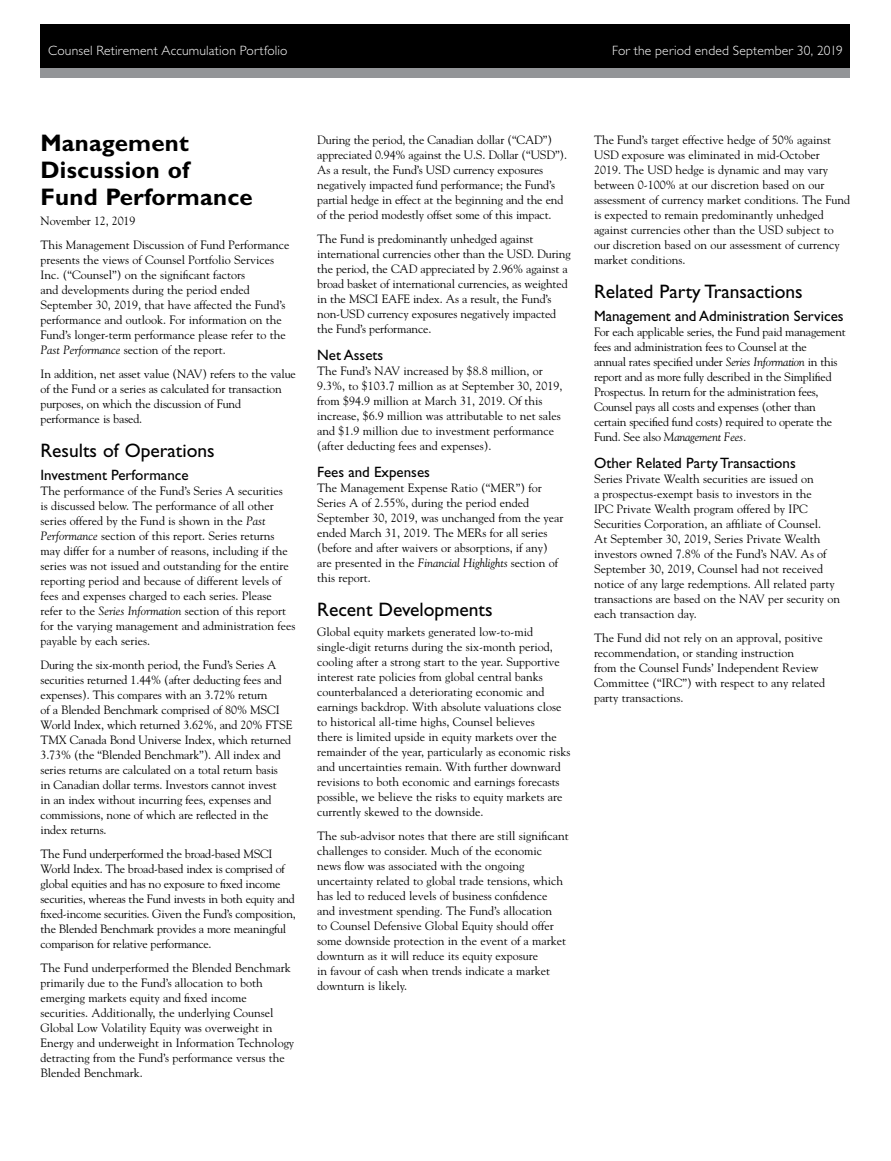
<style>
.page{position:relative;width:891px;height:1161px;background:#fff}
.page>*{position:absolute;margin:0;border:0;box-sizing:border-box;transform-origin:0 0}
.Head_with_date{font:700 24px/27px "Gill Sans Std";letter-spacing:.01em;color:#000}
.Subhead_Bold{font:19.5px "Gill Sans Std";color:#000}
._2nd_Subhead{font:15px "Gill Sans Std";color:#000}
.SCOTT_Master_Page_he{font:300 13.5px "Gill Sans Std";letter-spacing:.015em;color:#fff}
.Body_Copy{font:12px/15px "Goudy Std";color:#000}
.Body_Copy-2{font:12px/15px "Goudy Std";letter-spacing:-.02em;color:#000}
.s1{font-style:italic}
</style>
<div class="page">
<div style="left:40px;top:24px;width:810px;height:52px;background:#000"></div>
<div style="left:40px;top:68px;width:810px;height:10px;background:#939598"></div>
<p class="SCOTT_Master_Page_he" style="left:48px;top:43px;width:241px">Counsel Retirement Accumulation Portfolio</p>
<p class="SCOTT_Master_Page_he" style="left:612px;top:43px;width:232px">For the period ended September 30, 2019</p>
<p class="Head_with_date" style="left:40px;top:130px;width:214px">Management<br>Discussion of<br>Fund Performance</p>
<p class="Body_Copy" style="left:40px;top:213px;width:97px">November 12, 2019</p>
<p class="Body_Copy" style="left:40px;top:237px;width:251px">This Management Discussion of Fund Performance presents the views of Counsel Portfolio Services Inc. (“Counsel”) on the significant factors<br>and developments during the period ended September 30, 2019, that have affected the Fund’s performance and outlook. For information on the Fund’s longer-term performance please refer to the <span class="s1">Past Performance</span> section of the report.</p>
<p class="Body_Copy" style="left:40px;top:366px;width:257px">In addition, net asset value (NAV) refers to the value of the Fund or a series as calculated for transaction purposes, on which the discussion of Fund performance is based.</p>
<p class="Subhead_Bold" style="left:40px;top:439px;width:176px">Results of Operations</p>
<p class="_2nd_Subhead" style="left:40px;top:466px;width:150px">Investment Performance</p>
<p class="Body_Copy" style="left:40px;top:483px;width:257px">The performance of the Fund’s Series A securities<br>is discussed below. The performance of all other series offered by the Fund is shown in the <span class="s1">Past Performance</span> section of this report. Series returns may differ for a number of reasons, including if the series was not issued and outstanding for the entire reporting period and because of different levels of fees and expenses charged to each series. Please refer to the <span class="s1">Series Information</span> section of this report for the varying management and administration fees payable by each series.</p>
<p class="Body_Copy" style="left:40px;top:657px;width:253px">During the six-month period, the Fund’s Series A securities returned 1.44% (after deducting fees and expenses). This compares with an 3.72% return<br>of a Blended Benchmark comprised of 80% MSCI World Index, which returned 3.62%, and 20% FTSE TMX Canada Bond Universe Index, which returned 3.73% (the “Blended Benchmark”). All index and series returns are calculated on a total return basis<br>in Canadian dollar terms. Investors cannot invest<br>in an index without incurring fees, expenses and commissions, none of which are reflected in the index returns.</p>
<p class="Body_Copy-2" style="left:40px;top:846px;width:257px">The Fund underperformed the broad-based MSCI World Index. The broad-based index is comprised of global equities and has no exposure to fixed income securities, whereas the Fund invests in both equity and fixed-income securities. Given the Fund’s composition, the Blended Benchmark provides a more meaningful comparison for relative performance.</p>
<p class="Body_Copy" style="left:40px;top:960px;width:255px">The Fund underperformed the Blended Benchmark primarily due to the Fund’s allocation to both emerging markets equity and fixed income securities. Additionally, the underlying Counsel Global Low Volatility Equity was overweight in Energy and underweight in Information Technology detracting from the Fund’s performance versus the Blended Benchmark.</p>
<p class="Body_Copy" style="left:317px;top:132px;width:251px">During the period, the Canadian dollar (“CAD”) appreciated 0.94% against the U.S. Dollar (“USD”).<br>As a result, the Fund’s USD currency exposures negatively impacted fund performance; the Fund’s partial hedge in effect at the beginning and the end of the period modestly offset some of this impact.</p>
<p class="Body_Copy" style="left:317px;top:231px;width:255px">The Fund is predominantly unhedged against international currencies other than the USD. During the period, the CAD appreciated by 2.96% against a broad basket of international currencies, as weighted in the MSCI EAFE index. As a result, the Fund’s non-USD currency exposures negatively impacted the Fund’s performance.</p>
<p class="_2nd_Subhead" style="left:317px;top:346px;width:68px">Net Assets</p>
<p class="Body_Copy" style="left:317px;top:363px;width:247px">The Fund’s NAV increased by $8.8 million, or 9.3%, to $103.7 million as at September 30, 2019, from $94.9 million at March 31, 2019. Of this increase, $6.9 million was attributable to net sales and $1.9 million due to investment performance (after deducting fees and expenses).</p>
<p class="_2nd_Subhead" style="left:317px;top:463px;width:114px">Fees and Expenses</p>
<p class="Body_Copy" style="left:317px;top:480px;width:248px">The Management Expense Ratio (“MER”) for Series A of 2.55%, during the period ended September 30, 2019, was unchanged from the year ended March 31, 2019. The MERs for all series (before and after waivers or absorptions, if any) are presented in the <span class="s1">Financial Highlights</span> section of this report.</p>
<p class="Subhead_Bold" style="left:317px;top:599px;width:177px">Recent Developments</p>
<p class="Body_Copy" style="left:317px;top:624px;width:255px">Global equity markets generated low-to-mid single-digit returns during the six-month period, cooling after a strong start to the year. Supportive interest rate policies from global central banks counterbalanced a deteriorating economic and earnings backdrop. With absolute valuations close to historical all-time highs, Counsel believes<br>there is limited upside in equity markets over the remainder of the year, particularly as economic risks and uncertainties remain. With further downward revisions to both economic and earnings forecasts possible, we believe the risks to equity markets are currently skewed to the downside.</p>
<p class="Body_Copy" style="left:317px;top:828px;width:253px">The sub-advisor notes that there are still significant challenges to consider. Much of the economic news flow was associated with the ongoing uncertainty related to global trade tensions, which has led to reduced levels of business confidence<br>and investment spending. The Fund’s allocation<br>to Counsel Defensive Global Equity should offer some downside protection in the event of a market downturn as it will reduce its equity exposure<br>in favour of cash when trends indicate a market downturn is likely.</p>
<p class="Body_Copy" style="left:594px;top:132px;width:258px">The Fund’s target effective hedge of 50% against USD exposure was eliminated in mid-October<br>2019. The USD hedge is dynamic and may vary between 0-100% at our discretion based on our assessment of currency market conditions. The Fund is expected to remain predominantly unhedged against currencies other than the USD subject to our discretion based on our assessment of currency market conditions.</p>
<p class="Subhead_Bold" style="left:594px;top:281px;width:210px">Related Party Transactions</p>
<p class="_2nd_Subhead" style="left:594px;top:307px;width:251px">Management and Administration Services</p>
<p class="Body_Copy-2" style="left:594px;top:324px;width:253px">For each applicable series, the Fund paid management fees and administration fees to Counsel at the<br>annual rates specified under <span class="s1">Series Information</span> in this report and as more fully described in the Simplified Prospectus. In return for the administration fees, Counsel pays all costs and expenses (other than certain specified fund costs) required to operate the Fund. See also <span class="s1">Management Fees.</span></p>
<p class="_2nd_Subhead" style="left:594px;top:454px;width:203px">Other Related Party Transactions</p>
<p class="Body_Copy" style="left:594px;top:471px;width:248px">Series Private Wealth securities are issued on<br>a prospectus-exempt basis to investors in the<br>IPC Private Wealth program offered by IPC Securities Corporation, an affiliate of Counsel.<br>At September 30, 2019, Series Private Wealth investors owned 7.8% of the Fund’s NAV. As of September 30, 2019, Counsel had not received notice of any large redemptions. All related party transactions are based on the NAV per security on each transaction day.</p>
<p class="Body_Copy" style="left:594px;top:630px;width:233px">The Fund did not rely on an approval, positive recommendation, or standing instruction<br>from the Counsel Funds’ Independent Review Committee (“IRC”) with respect to any related party transactions.</p>
</div>
